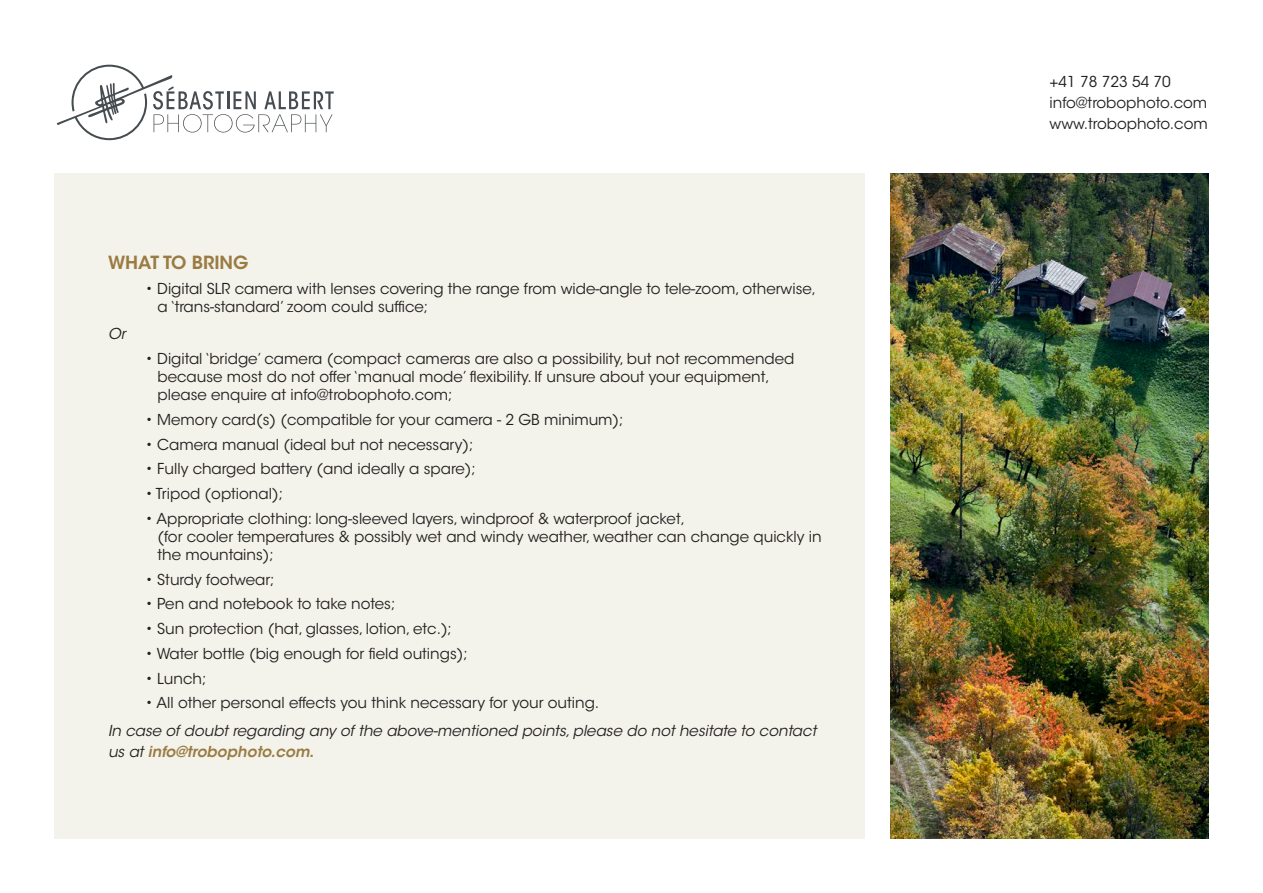
<style>
.page{position:relative;width:1263px;height:893px;background:#fff}
.page>*{position:absolute;margin:0;border:0;box-sizing:border-box;transform-origin:0 0}
.titre{font:600 18px "ITC Avant Garde Std";color:#9a7b42}
.indent{font:15px/18px "ITC Avant Garde Std";color:#231f20}
.Body_text{font:italic 15px/21px "ITC Avant Garde Std";color:#231f20}
.s1{font-weight:600;color:#9a7b42}
.s2{font-weight:600;font-style:normal;color:#9a7b42}
</style>
<div class="page">
<svg style="left:57px;top:65px;width:277px;height:75px"></svg>
<div style="left:54px;top:174px;width:811px;height:665px;background:#f3f3eb"></div>
<img style="left:890px;top:174px;width:319px;height:665px">
<p class="titre" style="left:108px;top:251px;width:142px">WHAT TO BRING</p>
<p class="indent" style="left:158px;top:279px;width:660px;text-indent:-12px">• Digital SLR camera with lenses covering the range from wide-angle to tele-zoom, otherwise, a ‘trans-standard’ zoom could suffice;</p>
<p class="Body_text" style="left:108px;top:324px;width:19px">Or</p>
<p class="indent" style="left:158px;top:350px;width:638px;text-indent:-12px">• Digital ‘bridge’ camera (compact cameras are also a possibility, but not recommended because most do not offer ‘manual mode’ flexibility. If unsure about your equipment, please enquire at info@trobophoto.com;</p>
<p class="indent" style="left:146px;top:411px;width:479px">• Memory card(s) (compatible for your camera - 2 GB minimum);</p>
<p class="indent" style="left:146px;top:435px;width:329px">• Camera manual (ideal but not necessary);</p>
<p class="indent" style="left:146px;top:460px;width:332px">• Fully charged battery (and ideally a spare);</p>
<p class="indent" style="left:146px;top:485px;width:139px">• Tripod (optional);</p>
<p class="indent" style="left:158px;top:510px;width:666px;text-indent:-12px">• Appropriate clothing: long-sleeved layers, windproof &amp; waterproof jacket,<br>(for cooler temperatures &amp; possibly wet and windy weather, weather can change quickly in the mountains);</p>
<p class="indent" style="left:146px;top:570px;width:131px">• Sturdy footwear;</p>
<p class="indent" style="left:146px;top:595px;width:251px">• Pen and notebook to take notes;</p>
<p class="indent" style="left:146px;top:620px;width:308px">• Sun protection (hat, glasses, lotion, etc.);</p>
<p class="indent" style="left:146px;top:645px;width:324px">• Water bottle (big enough for field outings);</p>
<p class="indent" style="left:146px;top:669px;width:62px">• Lunch;</p>
<p class="indent" style="left:146px;top:694px;width:455px">• All other personal effects you think necessary for your outing.</p>
<p class="Body_text" style="left:108px;top:721px;width:710px">In case of doubt regarding any of the above-mentioned points, please do not hesitate to contact us at <span class="s1">info@trobophoto.com</span><span class="s2">.</span></p>
<p class="indent" style="left:1049px;top:71px;width:160px;line-height:21px">+41 78 723 54 70 info@trobophoto.com www.trobophoto.com</p>
</div>
